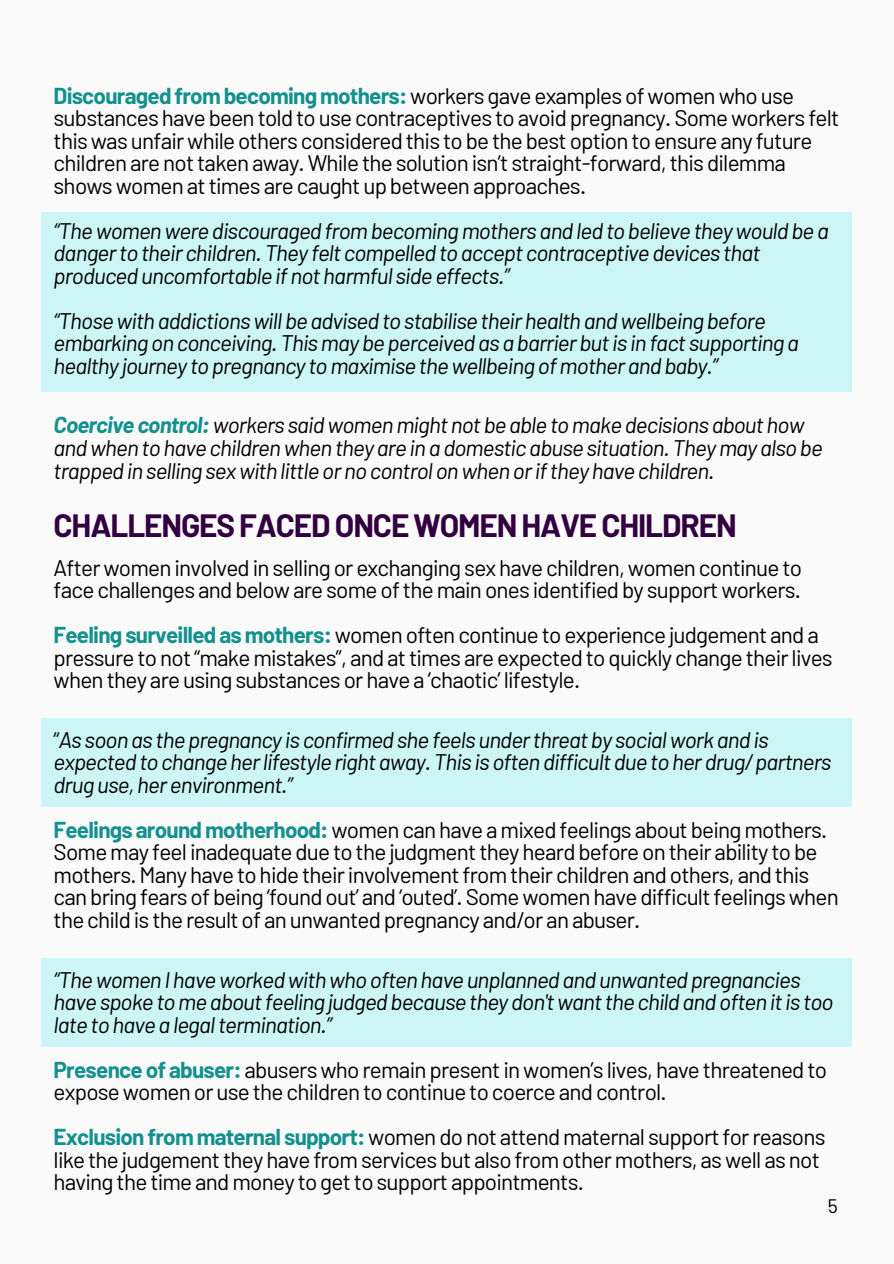
<style>
.page{position:relative;width:894px;height:1264px;background:#fff}
.page>*{position:absolute;margin:0;border:0;box-sizing:border-box;transform-origin:0 0}
.t1{font:700 31.5px "Barlow";letter-spacing:-.035em;color:#320040}
.t2{font:22.5px/22.5px "Barlow";letter-spacing:-.035em;color:#000}
.t3{font:italic 22.5px/22.5px "Barlow";letter-spacing:-.035em;color:#000}
.t4{font:19.5px "Barlow";color:#000}
.s1{font-weight:700;color:#13918e}
.s2{font-style:normal}
</style>
<div class="page">
<div style="left:0;top:0;width:893px;height:1263px;background:#fafafa"></div>
<div style="left:41px;top:212px;width:810px;height:179px;background:#ccf6f5"></div>
<div style="left:41px;top:718px;width:810px;height:88px;background:#ccf6f5"></div>
<div style="left:41px;top:957px;width:810px;height:89px;background:#ccf6f5"></div>
<p class="t2" style="left:54px;top:83px;width:787px"><span class="s1">Discouraged from becoming mothers:</span> workers gave examples of women who use substances have been told to use contraceptives to avoid pregnancy. Some workers felt this was unfair while others considered this to be the best option to ensure any future children are not taken away. While the solution isn’t straight-forward, this dilemma shows women at times are caught up between approaches.</p>
<p class="t3" style="left:54px;top:218px;width:776px">“The women were discouraged from becoming mothers and led to believe they would be a danger to their children. They felt compelled to accept contraceptive devices that produced uncomfortable if not harmful side effects.”</p>
<p class="t3" style="left:54px;top:308px;width:746px">“Those with addictions will be advised to stabilise their health and wellbeing before embarking on conceiving. This may be perceived as a barrier but is in fact supporting a healthy journey to pregnancy to maximise the wellbeing of mother and baby.”</p>
<p class="t3" style="left:54px;top:413px;width:770px"><span class="s1">Coercive control:</span> workers said women might not be able to make decisions about how and when to have children when they are in a domestic abuse situation. They may also be trapped in selling sex with little or no control on when or if they have children.</p>
<h1 class="t1" style="left:54px;top:506px;width:684px">CHALLENGES FACED ONCE WOMEN HAVE CHILDREN</h1>
<p class="t2" style="left:54px;top:555px;width:749px">After women involved in selling or exchanging sex have children, women continue to face challenges and below are some of the main ones identified by support workers.</p>
<p class="t2" style="left:54px;top:623px;width:780px"><span class="s1">Feeling surveilled as mothers:</span> women often continue to experience judgement and a pressure to not “make mistakes”, and at times are expected to quickly change their lives when they are using substances or have a ‘chaotic’ lifestyle.</p>
<p class="t3" style="left:54px;top:727px;width:779px"><span class="s2">“</span>As soon as the pregnancy is confirmed she feels under threat by social work and is expected to change her lifestyle right away. This is often difficult due to her drug/ partners drug use, her environment.”</p>
<p class="t2" style="left:54px;top:817px;width:786px"><span class="s1">Feelings around motherhood:</span> women can have a mixed feelings about being mothers.<br>Some may feel inadequate due to the judgment they heard before on their ability to be mothers. Many have to hide their involvement from their children and others, and this can bring fears of being ‘found out’ and ‘outed’. Some women have difficult feelings when the child is the result of an unwanted pregnancy and/or an abuser.</p>
<p class="t3" style="left:54px;top:967px;width:781px">“The women I have worked with who often have unplanned and unwanted pregnancies have spoke to me about feelingjudged because they don't want the child and often it is too late to have a legal termination.”</p>
<p class="t2" style="left:54px;top:1057px;width:774px"><span class="s1">Presence of abuser:</span> abusers who remain present in women’s lives, have threatened to expose women or use the children to continue to coerce and control.</p>
<p class="t2" style="left:54px;top:1124px;width:773px"><span class="s1">Exclusion from maternal support:</span> women do not attend maternal support for reasons like the judgement they have from services but also from other mothers, as well as not having the time and money to get to support appointments.</p>
<p class="t4" style="left:827px;top:1193px;width:12px">5</p>
</div>
